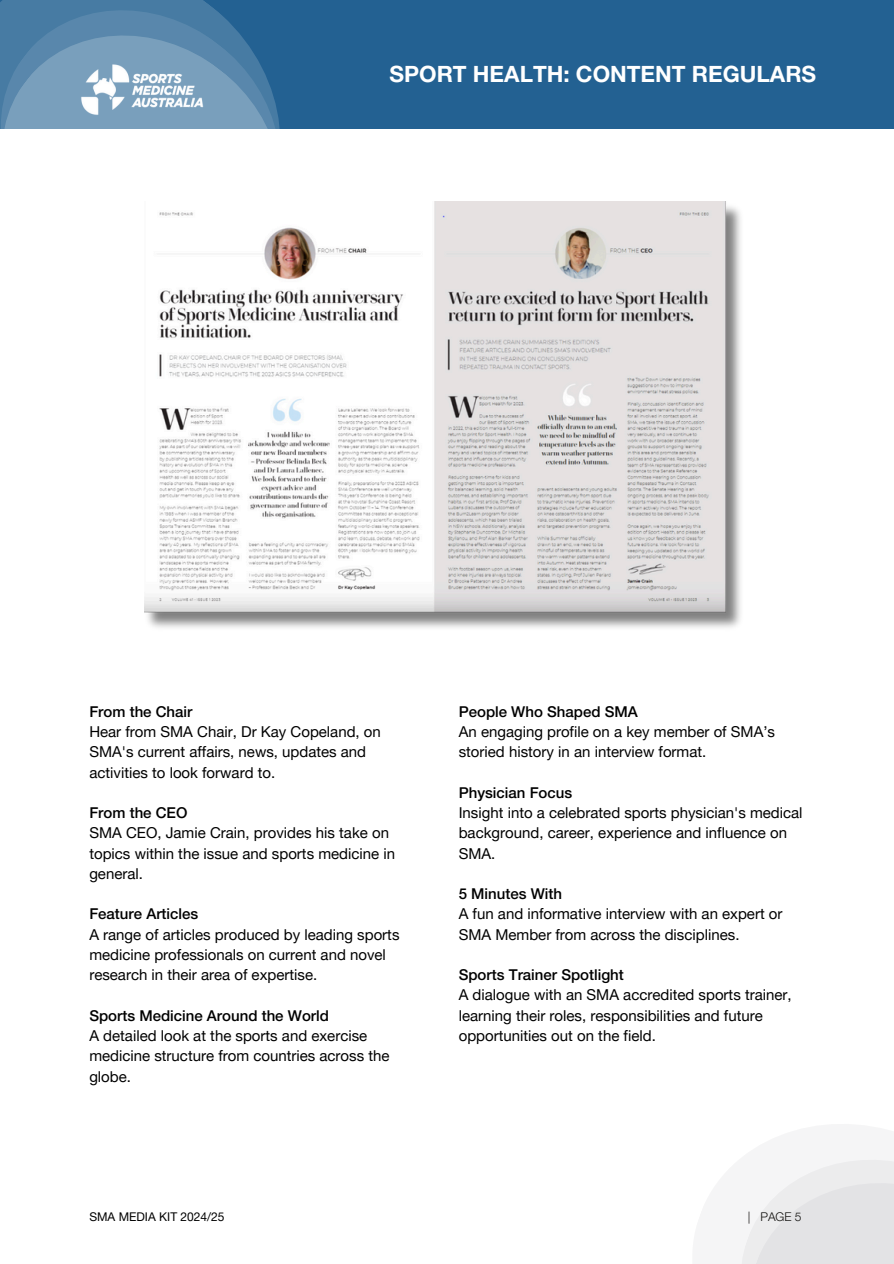
<style>
.page{position:relative;width:894px;height:1264px;background:#fff}
.page>*{position:absolute;margin:0;border:0;box-sizing:border-box;transform-origin:0 0}
.t1{font:700 22.5px "Helvetica Neue LT Pro";color:#fff}
.t2{font:15px/20.2px "Helvetica Neue LT Pro";color:#000}
.t3{font:12px "Helvetica Neue LT Pro";color:#000}
.t4{font:300 12px "Helvetica Neue LT Pro";color:#100f0d}
.s1{font-weight:500}
</style>
<div class="page">
<div style="left:0;top:0;width:893px;height:129px;background:#236192"></div>
<svg style="left:741px;top:1159px;width:152px;height:104px"></svg>
<svg style="left:0;top:0;width:280px;height:129px;background:#5988ac"></svg>
<img style="left:77px;top:61px;width:129px;height:57px">
<img style="left:144px;top:201px;width:597px;height:427px">
<p class="t1" style="left:389px;top:66px;width:428px">SPORT HEALTH: CONTENT REGULARS</p>
<h2 class="t2" style="left:89px;top:703px;width:293px"><span class="s1">From the Chair<br></span>Hear from SMA Chair, Dr Kay Copeland, on<br>SMA's current affairs, news, updates and activities to look forward to.</h2>
<h2 class="t2" style="left:89px;top:804px;width:307px"><span class="s1">From the CEO<br></span>SMA CEO, Jamie Crain, provides his take on topics within the issue and sports medicine in general.</h2>
<h2 class="t2" style="left:89px;top:906px;width:311px"><span class="s1">Feature Articles<br></span>A range of articles produced by leading sports medicine professionals on current and novel research in their area of expertise.</h2>
<h2 class="t2" style="left:89px;top:1007px;width:301px"><span class="s1">Sports Medicine Around the World<br></span>A detailed look at the sports and exercise medicine structure from countries across the globe.</h2>
<h2 class="t2" style="left:458px;top:703px;width:318px"><span class="s1">People Who Shaped SMA<br></span>An engaging profile on a key member of SMA’s storied history in an interview format.</h2>
<h2 class="t2" style="left:458px;top:784px;width:345px"><span class="s1">Physician Focus<br></span>Insight into a celebrated sports physician's medical background, career, experience and influence on<br>SMA.</h2>
<p class="t2" style="left:458px;top:885px;width:325px"><span class="s1">5 Minutes With<br></span>A fun and informative interview with an expert or<br>SMA Member from across the disciplines.</p>
<p class="t2" style="left:458px;top:966px;width:334px"><span class="s1">Sports Trainer Spotlight<br></span>A dialogue with an SMA accredited sports trainer, learning their roles, responsibilities and future opportunities out on the field.</p>
<h2 class="t3" style="left:89px;top:1211px;width:137px">SMA MEDIA KIT 2024/25</h2>
<h2 class="t4" style="left:747px;top:1211px;width:55px">| PAGE 5</h2>
</div>
